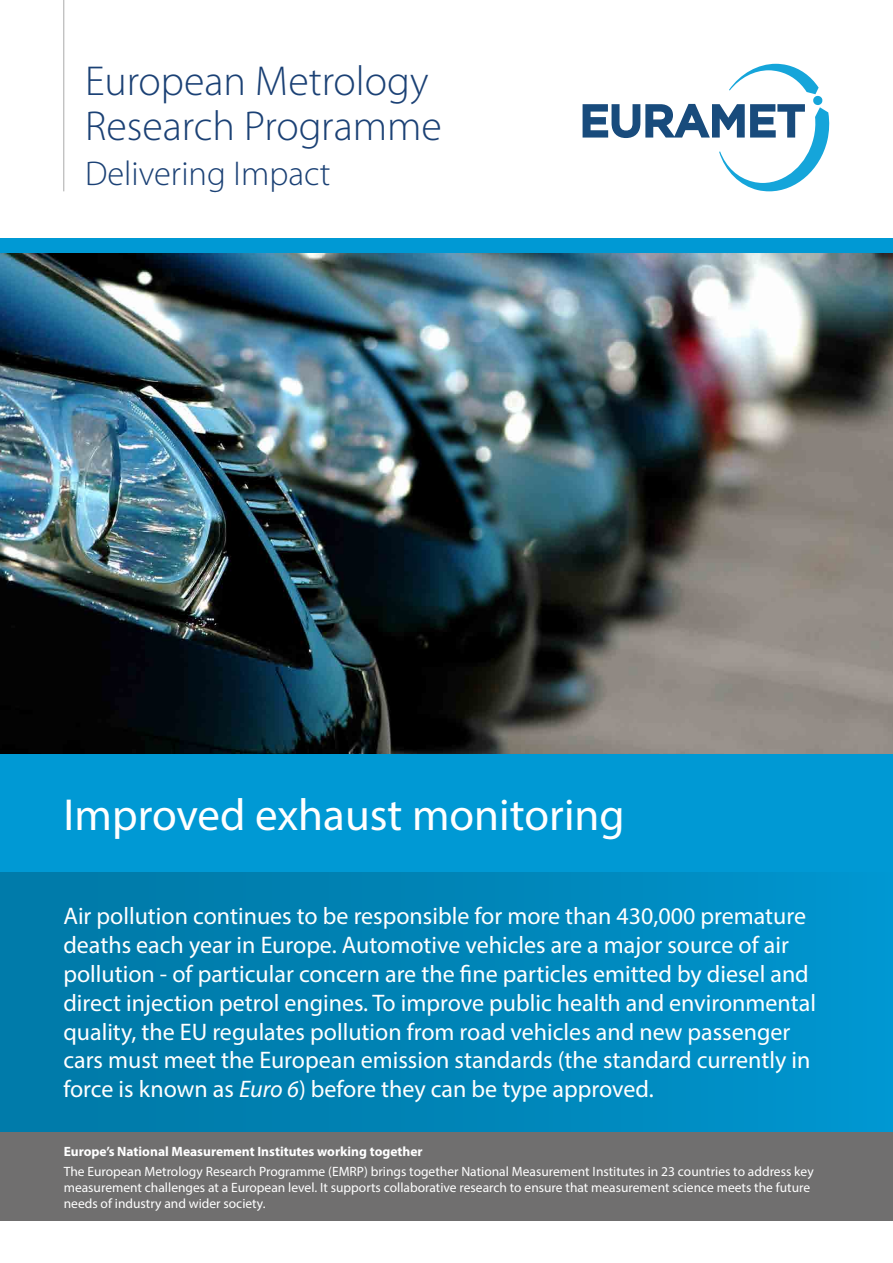
<style>
.page{position:relative;width:893px;height:1263px;background:#fff}
.page>*{position:absolute;margin:0;border:0;box-sizing:border-box;transform-origin:0 0}
.t1{font:45px "Myriad Pro";color:#fff}
.t2{font:300 42px/45px "Myriad Pro";color:#1b4175}
.t3{font:300 34.5px "Myriad Pro";color:#1b4175}
.t4{font:24px/28.8px "Myriad Pro";color:#fff}
.t5{font:13.5px/15.8px "Myriad Pro";color:#fff}
.t6{font:700 13.5px "Myriad Pro";color:#fff}
.s1{font-style:italic}
</style>
<div class="page">
<div style="left:0;top:754px;width:893px;height:378px;background:#0099d4"></div>
<div style="left:0;top:872px;width:893px;height:260px;background:linear-gradient(to right,#0077a4,#0094cd)"></div>
<img style="left:0;top:253px;width:893px;height:501px">
<svg style="left:583px;top:64px;width:247px;height:127px"></svg>
<hr style="left:63px;top:0;width:1px;height:191px;background:#aaa">
<div style="left:0;top:238px;width:893px;height:15px;background:#0099d4"></div>
<div style="left:0;top:1132px;width:893px;height:88px;background:#706f6f"></div>
<h2 class="t2" style="left:85px;top:59px;width:358px">European Metrology<br>Research Programme</h2>
<h3 class="t3" style="left:85px;top:155px;width:247px">Delivering Impact</h3>
<h1 class="t1" style="left:63px;top:787px;width:563px">Improved exhaust monitoring</h1>
<p class="t4" style="left:63px;top:902px;width:754px">Air pollution continues to be responsible for more than 430,000 premature deaths each year in Europe. Automotive vehicles are a major source of air pollution - of particular concern are the fine particles emitted by diesel and direct injection petrol engines. To improve public health and environmental quality, the EU regulates pollution from road vehicles and new passenger cars must meet the European emission standards (the standard currently in force is known as <span class="s1">Euro 6</span>) before they can be type approved.</p>
<p class="t6" style="left:64px;top:1143px;width:360px">Europe’s National Measurement Institutes working together</p>
<p class="t5" style="left:64px;top:1163px;width:751px">The European Metrology Research Programme (EMRP) brings together National Measurement Institutes in 23 countries to address key measurement challenges at a European level. It supports collaborative research to ensure that measurement science meets the future needs of industry and wider society.</p>
</div>
